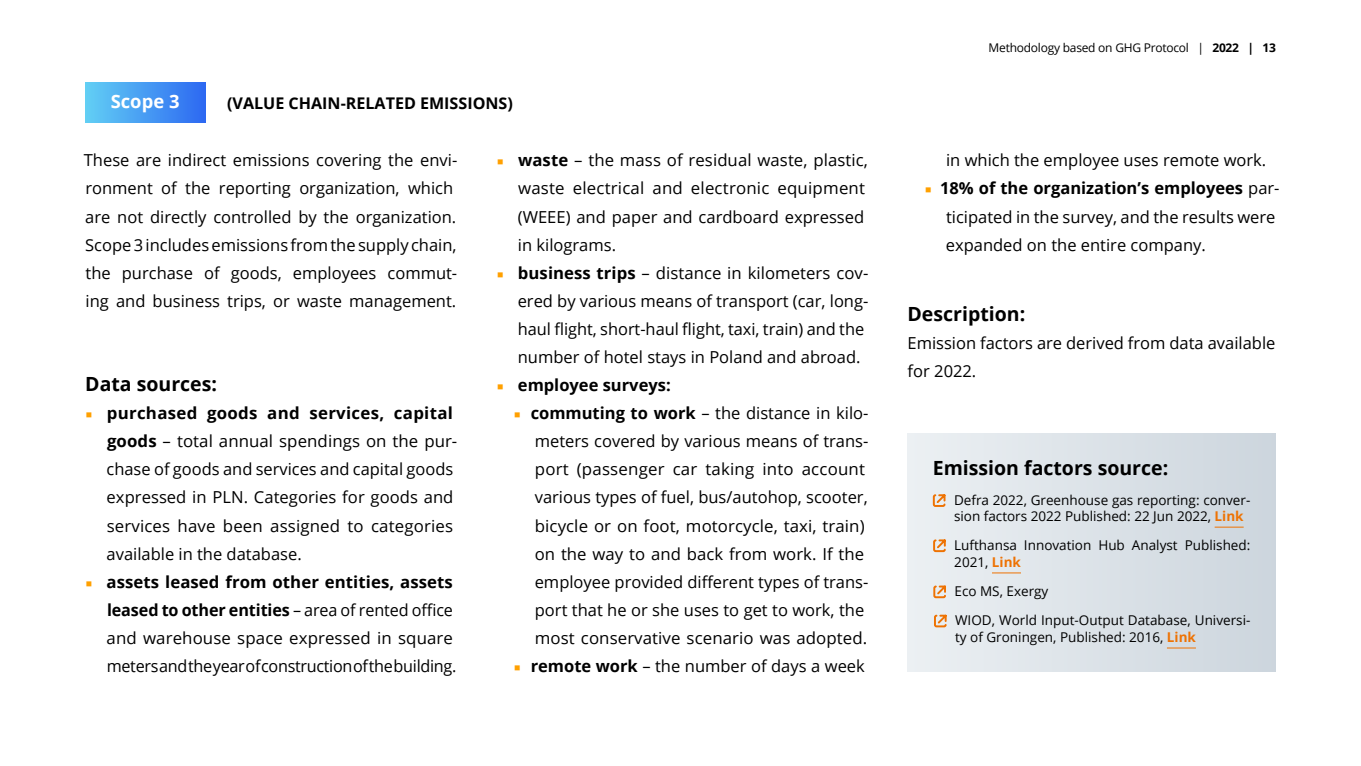
<style>
.page{position:relative;width:1361px;height:766px;background:#fff}
.page>*{position:absolute;margin:0;border:0;box-sizing:border-box;transform-origin:0 0}
.t1{font:700 19.5px "Open Sans";color:#000}
.t2{font:700 18.45px "Open Sans";color:#fff}
.t3{font:16.5px/28px "Open Sans";color:#000}
.t4{font:16.5px/28px "Open Sans";letter-spacing:-.02em;color:#000}
.t5{font:700 16.5px "Open Sans";color:#000}
.t6{font:700 16.05px "Open Sans";color:#000}
.t7{font:13.5px/16.5px "Open Sans";color:#000}
.t8{font:12px "Open Sans";letter-spacing:-.02em;color:#000}
.s1{font-weight:700}
.s2{font-weight:400}
.s3{font-weight:700;color:#ee7203}
</style>
<div class="page">
<div style="left:85px;top:82px;width:120px;height:40px;background:linear-gradient(to right,#62cff4,#2d6af2)"></div>
<div style="left:907px;top:433px;width:369px;height:238px;background:linear-gradient(to right,#ecf0f3,#ccd5dd)"></div>
<svg style="left:1214px;top:526px;width:29px;height:1px"></svg>
<svg style="left:992px;top:572px;width:29px;height:1px"></svg>
<svg style="left:1167px;top:647px;width:29px;height:1px"></svg>
<svg style="left:932px;top:492px;width:15px;height:15px"></svg>
<svg style="left:932px;top:537px;width:15px;height:16px"></svg>
<svg style="left:932px;top:583px;width:16px;height:16px"></svg>
<svg style="left:933px;top:612px;width:15px;height:16px"></svg>
<p class="t2" style="left:111px;top:88px;width:70px">Scope 3</p>
<p class="t6" style="left:227px;top:91px;width:287px">(VALUE CHAIN-RELATED EMISSIONS)</p>
<p class="t3" style="left:84px;top:146px;width:375px">These are indirect emissions covering the envi&shy;ronment of the reporting organization, which are not directly controlled by the organization.<br>Scope 3 includes emissions from the supply chain, the purchase of goods, employees commut&shy;ing and business trips, or waste management.</p>
<p class="t1" style="left:85px;top:370px;width:133px">Data sources:</p>
<p class="t3" style="left:107px;top:398px;width:352px"><span class="s1">purchased goods and services, capital goods</span> – total annual spendings on the pur&shy;chase of goods and services and capital goods expressed in PLN. Categories for goods and services have been assigned to categories available in the database.</p>
<p class="t4" style="left:107px;top:567px;width:351px"><span class="s1">assets leased from other entities, assets leased to other entities</span> – area of rented office and warehouse space expressed in square meters and the year of construction of the building.</p>
<p class="t3" style="left:518px;top:146px;width:352px"><span class="s1">waste</span> – the mass of residual waste, plastic, waste electrical and electronic equipment (WEEE) and paper and cardboard expressed in kilograms.<br><span class="s1">business trips</span> – distance in kilometers cov&shy;ered by various means of transport (car, long&shy;haul flight, short-haul flight, taxi, train) and the number of hotel stays in Poland and abroad.</p>
<p class="t3" style="left:531px;top:370px;width:339px;text-indent:-13px"><span class="s1">employee surveys:<br>commuting to work</span> – the distance in kilo&shy;meters covered by various means of trans&shy;port (passenger car taking into account various types of fuel, bus/autohop, scooter, bicycle or on foot, motorcycle, taxi, train) on the way to and back from work. If the employee provided different types of trans&shy;port that he or she uses to get to work, the most conservative scenario was adopted. <span class="s1">remote work</span> – the number of days a week</p>
<p class="t8" style="left:988px;top:39px;width:289px">Methodology based on GHG Protocol | <span class="s1">2022 | 13</span></p>
<p class="t3" style="left:946px;top:146px;width:322px">in which the employee uses remote work.</p>
<p class="t5" style="left:940px;top:177px;width:341px">18% of the organization’s employees <span class="s2">par-</span></p>
<p class="t3" style="left:946px;top:202px;width:331px">ticipated in the survey, and the results were</p>
<p class="t3" style="left:946px;top:230px;width:261px">expanded on the entire company.</p>
<p class="t1" style="left:907px;top:300px;width:119px">Description:</p>
<p class="t3" style="left:907px;top:328px;width:369px">Emission factors are derived from data available for 2022.</p>
<p class="t1" style="left:933px;top:454px;width:237px">Emission factors source:</p>
<p class="t7" style="left:954px;top:491px;width:298px">Defra 2022, Greenhouse gas reporting: conver&shy;sion factors 2022 Published: 22 Jun 2022, <span class="s3">Link</span></p>
<p class="t7" style="left:954px;top:536px;width:298px">Lufthansa Innovation Hub Analyst Published:<br>2021, <span class="s3">Link</span></p>
<p class="t7" style="left:954px;top:576px;width:297px;line-height:29.2px">Eco MS, Exergy<br>WIOD, World Input-Output Database, Universi-</p>
<p class="t7" style="left:955px;top:628px;width:242px">ty of Groningen, Published: 2016, <span class="s3">Link</span></p>
</div>
